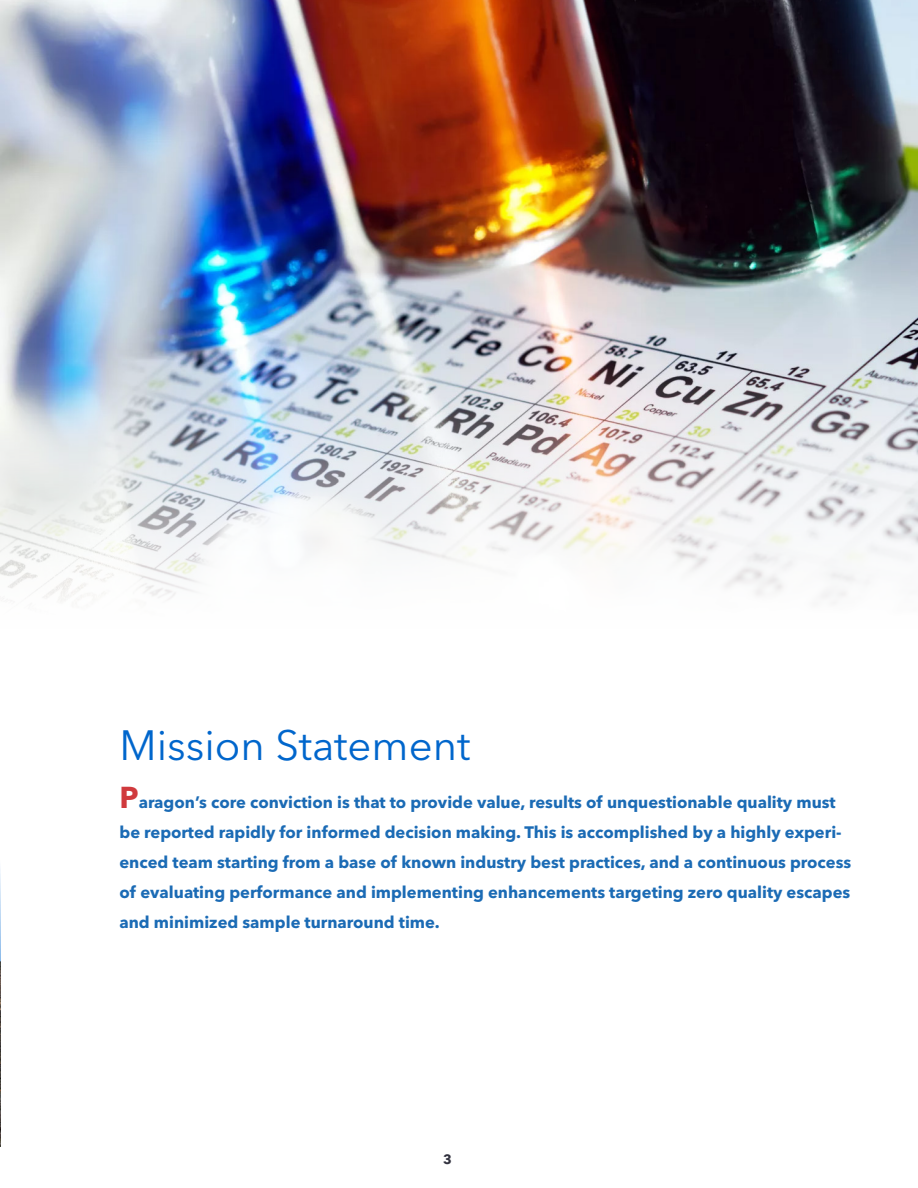
<style>
.page{position:relative;width:918px;height:1188px;background:#fff}
.page>*{position:absolute;margin:0;border:0;box-sizing:border-box;transform-origin:0 0}
.t1{font:42px "Avenir Next LT Pro";color:#06c}
.pagina{font:700 16.5px/30px "Avenir Next LT Pro";color:#1b6bb5}
.t2{font:700 13.5px "Avenir Next LT Pro";color:#32323f}
.s1{font-size:30px;color:#d03a3d}
</style>
<div class="page">
<img style="left:0;top:869px;width:1px;height:278px">
<img style="left:0;top:0;width:918px;height:603px">
<p class="t1" style="left:119px;top:720px;width:352px">Mission Statement</p>
<p class="pagina" style="left:119px;top:787px;width:733px"><span class="s1">P</span>aragon’s core conviction is that to provide value, results of unquestionable quality must be reported rapidly for informed decision making. This is accomplished by a highly experi&shy;enced team starting from a base of known industry best practices, and a continuous process of evaluating performance and implementing enhancements targeting zero quality escapes and minimized sample turnaround time.</p>
<p class="t2" style="left:443px;top:1151px;width:10px">3</p>
</div>
